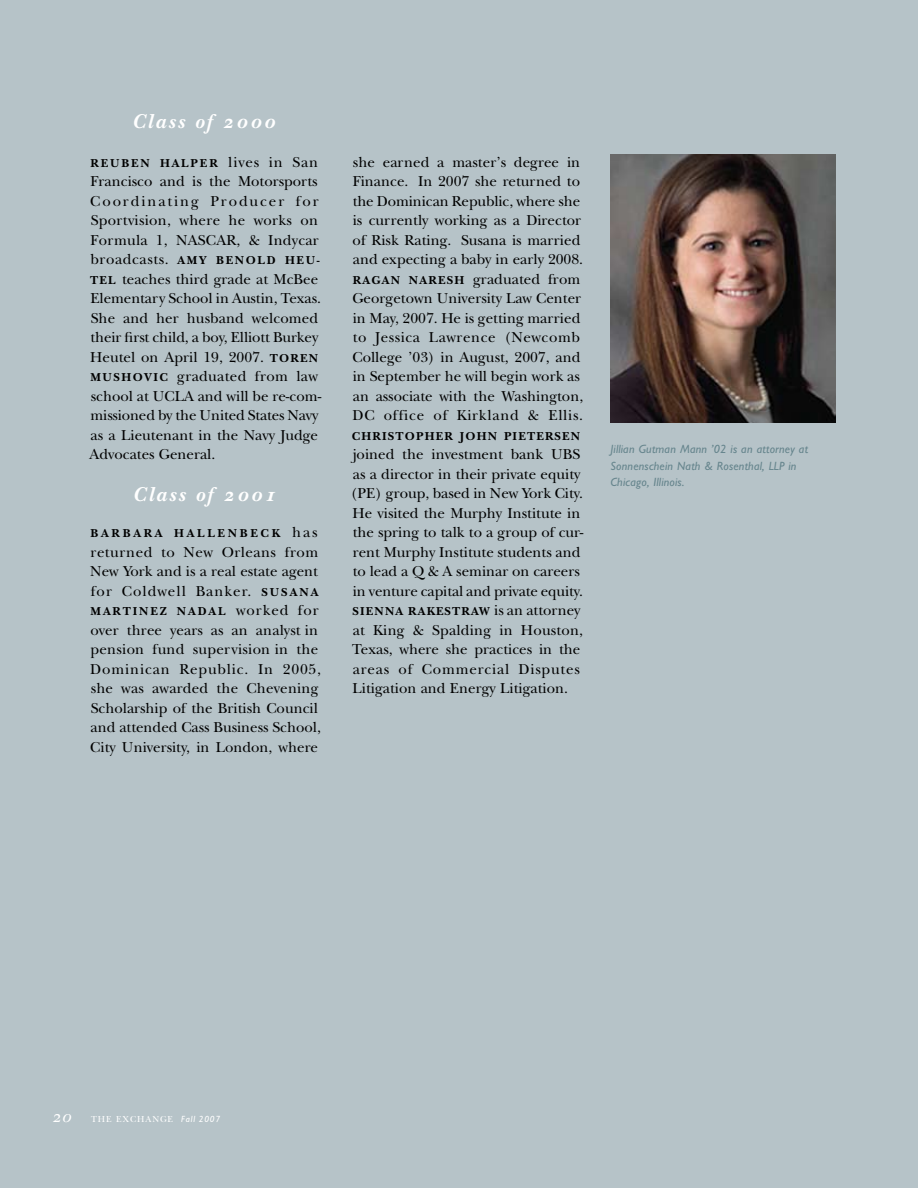
<style>
.page{position:relative;width:918px;height:1188px;background:#b6c3c8}
.page>*{position:absolute;margin:0;border:0;box-sizing:border-box;transform-origin:0 0}
.t1{font:21px "New Baskerville Bold Italic Os F";letter-spacing:.1em;color:#fff}
.t2{font:15px/19.5px "New Baskerville";color:#000}
.t3{font:12px "New Baskerville Bold SC";letter-spacing:.1em;color:#000}
.t4{font:italic 12px/16.5px "M Gill Sans";letter-spacing:.015em;color:#66858d}
.t5{font:12px "New Baskerville Bold SC";letter-spacing:.16em;color:#000}
.t6{font:9px "New Baskerville";color:#fff}
.t7{font:italic 9px "M Gill Sans";letter-spacing:.1em;color:#fff}
.s1{font-family:"New Baskerville Bold SC";font-size:12px}
.s2{font-family:"New Baskerville";font-size:15px}
.s3{font-family:"New Baskerville Italic Os F";font-size:18px}
</style>
<div class="page">
<img style="left:611px;top:154px;width:225px;height:268px">
<h1 class="t1" style="left:133px;top:108px;width:144px">Class of 2000</h1>
<p class="t3" style="left:91px;top:156px;width:11px">REUBEN</p>
<p class="t3" style="left:160px;top:156px;width:11px">HALPER</p>
<p class="t2" style="left:90px;top:152px;width:230px;text-align:justify;text-indent:138px">lives in San Francisco and is the Motorsports Coordinating Producer for Sportvision, where he works on Formula 1, NASCAR, &amp; Indycar broadcasts. <span class="s1">AMY</span></p>
<p class="t3" style="left:216px;top:253px;width:11px">BENOLD</p>
<p class="t3" style="left:285px;top:253px;width:11px">HEU</p>
<p class="t3" style="left:317px;top:253px;width:5px">-</p>
<p class="t2" style="left:90px;top:269px;width:233px;text-indent:33px">teaches third grade at McBee<br>Elementary School in Austin, Texas.<br>She and her husband welcomed their first child, a boy, Elliott Burkey<br>Heutel on April 19, 2007. <span class="s1">TOREN<br>MUSHOVIC</span> graduated from law school at UCLA and will be re-com&shy;missioned by the United States Navy as a Lieutenant in the Navy Judge<br>Advocates General.</p>
<h1 class="t1" style="left:133px;top:481px;width:144px">Class of 2001</h1>
<p class="t3" style="left:91px;top:526px;width:12px">BARBARA</p>
<p class="t3" style="left:174px;top:526px;width:12px">HALLENBECK</p>
<p class="t3" style="left:90px;top:273px;width:10px">TEL</p>
<p class="t2" style="left:90px;top:522px;width:230px;text-align:justify;text-indent:202px">has returned to New Orleans from New York and is a real estate agent for Coldwell Banker. <span class="s1">SUSANA</span></p>
<p class="t5" style="left:91px;top:604px;width:230px">MARTINEZ NADAL <span class="s2">worked for</span></p>
<p class="t2" style="left:90px;top:620px;width:232px">over three years as an analyst in pension fund supervision in the<br>Dominican Republic. In 2005, she was awarded the Chevening<br>Scholarship of the British Council and attended Cass Business School,<br>City University, in London, where</p>
<p class="t2" style="left:353px;top:152px;width:232px">she earned a master’s degree in Finance. In 2007 she returned to the Dominican Republic, where she is currently working as a Director of Risk Rating. Susana is married and expecting a baby in early 2008.</p>
<p class="t3" style="left:353px;top:273px;width:11px">RAGAN</p>
<p class="t3" style="left:409px;top:273px;width:11px">NARESH</p>
<p class="t2" style="left:352px;top:269px;width:232px;text-indent:121px">graduated from<br>Georgetown University Law Center in May, 2007. He is getting married to Jessica Lawrence (Newcomb<br>College ’03) in August, 2007, and in September he will begin work as an associate with the Washington,<br>DC office of Kirkland &amp; Ellis.</p>
<p class="t3" style="left:352px;top:429px;width:230px">CHRISTOPHER JOHN PIETERSEN</p>
<p class="t2" style="left:351px;top:444px;width:234px">joined the investment bank UBS as a director in their private equity (PE) group, based in New York City.<br>He visited the Murphy Institute in the spring to talk to a group of cur&shy;rent Murphy Institute students and to lead a Q &amp; A seminar on careers in venture capital and private equity.</p>
<p class="t3" style="left:353px;top:604px;width:10px">SIENNA</p>
<p class="t3" style="left:408px;top:604px;width:11px">RAKESTRAW</p>
<p class="t2" style="left:352px;top:600px;width:233px;text-indent:142px">is an attorney at King &amp; Spalding in Houston,<br>Texas, where she practices in the areas of Commercial Disputes<br>Litigation and Energy Litigation.</p>
<p class="t4" style="left:611px;top:441px;width:199px">Jillian Gutman Mann ’02 is an attorney at<br>Sonnenschein Nath &amp; Rosenthal, LLP in<br>Chicago, Illinois.</p>
<p class="t6" style="left:51px;top:1114px;width:55px"><span class="s3">20</span> The</p>
<p class="t6" style="left:116px;top:1114px;width:23px">Exchange</p>
<p class="t7" style="left:181px;top:1114px;width:41px">Fall 2007</p>
</div>
